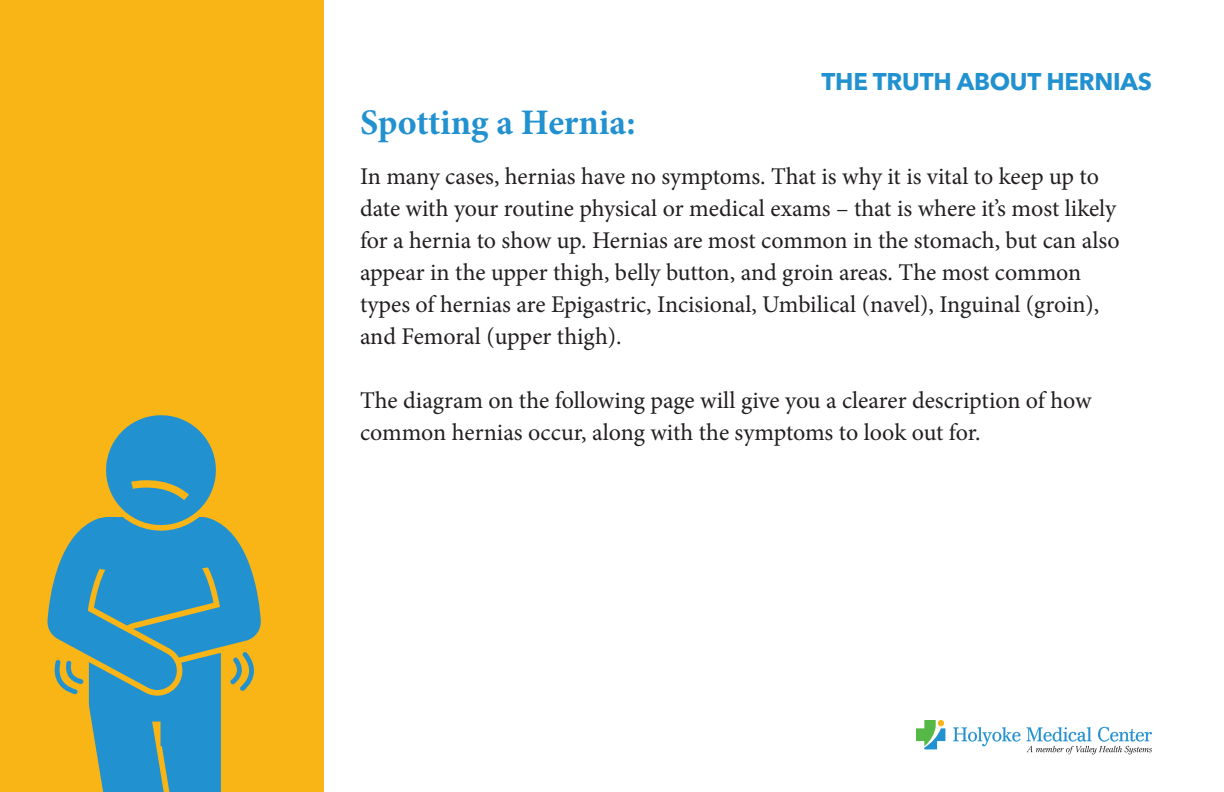
<style>
.page{position:relative;width:1224px;height:792px;background:#fff}
.page>*{position:absolute;margin:0;border:0;box-sizing:border-box;transform-origin:0 0}
.Reason{font:700 36px "Minion Pro";letter-spacing:-.005em;color:#2291d0}
.t1{font:24px/32px "Minion Pro";letter-spacing:-.005em;color:#231f20}
.Subheads{font:700 24px "Avenir Next LT Pro";letter-spacing:-.01em;color:#2291d0}
</style>
<div class="page">
<svg style="left:916px;top:720px;width:29px;height:29px"></svg>
<svg style="left:953px;top:727px;width:67px;height:19px"></svg>
<svg style="left:1027px;top:727px;width:125px;height:27px"></svg>
<div style="left:0;top:0;width:324px;height:792px;background:#f9b415"></div>
<svg style="left:47px;top:415px;width:214px;height:377px"></svg>
<p class="Subheads" style="left:822px;top:67px;width:332px">THE TRUTH ABOUT HERNIAS</p>
<p class="Reason" style="left:360px;top:97px;width:277px">Spotting a Hernia:</p>
<p class="t1" style="left:360px;top:161px;width:761px">In many cases, hernias have no symptoms. That is why it is vital to keep up to date with your routine physical or medical exams – that is where it’s most likely for a hernia to show up. Hernias are most common in the stomach, but can also appear in the upper thigh, belly button, and groin areas. The most common types of hernias are Epigastric, Incisional, Umbilical (navel), Inguinal (groin), and Femoral (upper thigh).</p>
<p class="t1" style="left:360px;top:385px;width:733px">The diagram on the following page will give you a clearer description of how common hernias occur, along with the symptoms to look out for.</p>
</div>
